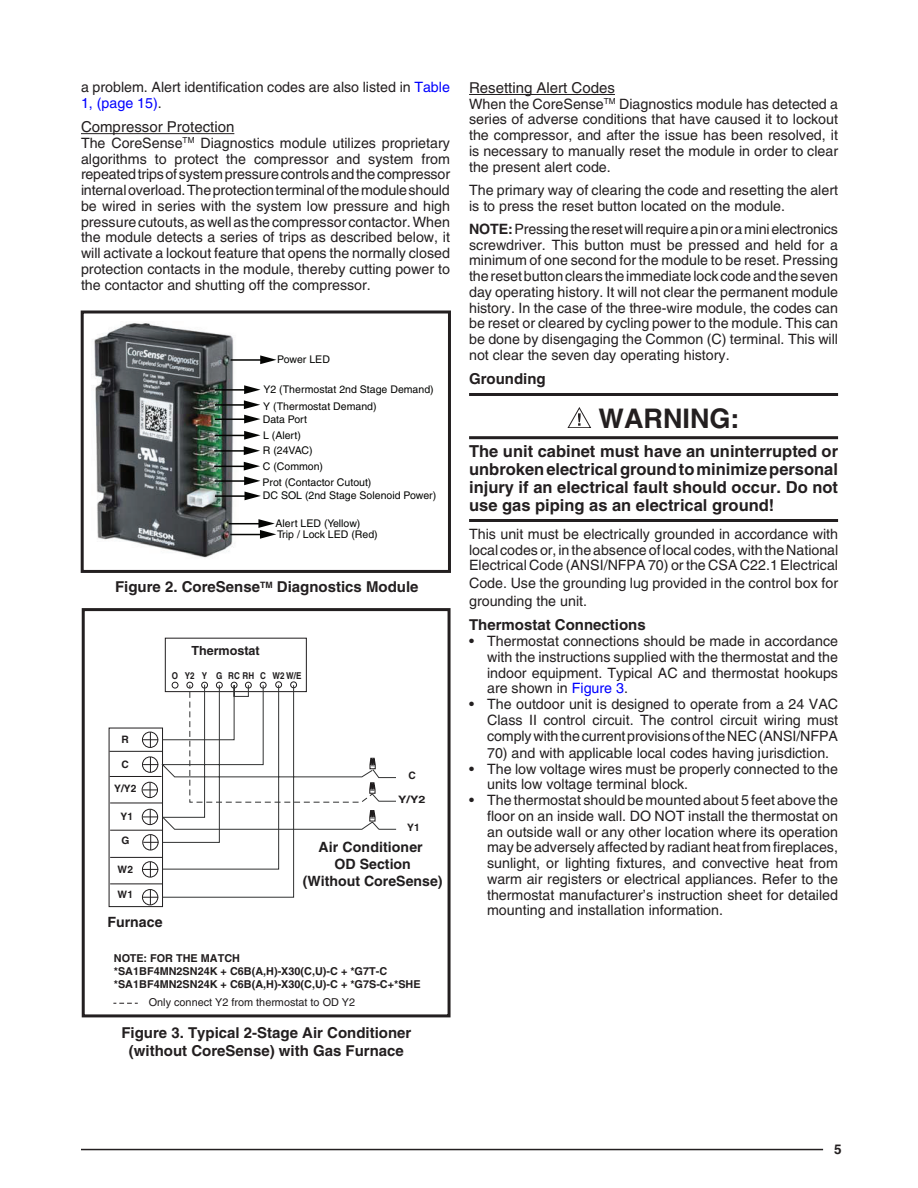
<style>
.page{position:relative;width:918px;height:1188px;background:#fff}
.page>*{position:absolute;margin:0;border:0;box-sizing:border-box;transform-origin:0 0}
.WARNING{font:700 27px "Helvetica";color:#231f20}
.Warning_Para-Bottom_Line{font:700 16.5px/18px "Helvetica";color:#231f20;text-align:justify}
.Heading_-_Level_2__10_pt__BOLD{font:700 15px/18px "Helvetica";color:#231f20;text-align:center}
.Heading_-_Level_3__10_pt{font:15px "Helvetica";color:#231f20}
.Paragraph__9_5_pt{font:14.25px/15.8px "Helvetica";color:#231f20;text-align:justify}
.Bullet__9_5_pt{font:14.25px/15.8px "Helvetica";color:#231f20;text-align:justify}
.t1{font:700 14.1px/17px "Helvetica";color:#201d1e;text-align:center}
.t2{font:700 13.5px "Helvetica";color:#231f20}
.t3{font:700 12.6px "Helvetica";color:#201d1e}
.t4{font:700 10.8px/13px "Helvetica";color:#201c1d}
.t5{font:10.8px "Helvetica";color:#201c1d}
.t6{font:10.5px/15.6px "Helvetica";color:#040503}
.t7{font:700 10.2px "Helvetica";letter-spacing:.005em;color:#201d1e}
.t8{font:700 10.2px "Helvetica";letter-spacing:.005em;color:#201d1e;scale:1.23 1}
.t9{font:700 9.45px "Helvetica";color:#201d1e;scale:.86 1}
.s1{color:#00f}
.s2{font-weight:700}
</style>
<div class="page">
<hr style="left:81px;top:1149px;width:742px;height:1px;background:#231f20">
<div style="left:81px;top:310px;width:370px;height:263px;border:3px solid #231f20"></div>
<img style="left:94px;top:323px;width:144px;height:235px">
<hr style="left:215px;top:389px;width:32px;height:2px;background:#040503">
<svg style="left:244px;top:385px;width:16px;height:9px"></svg>
<hr style="left:215px;top:404px;width:32px;height:2px;background:#040503">
<svg style="left:244px;top:400px;width:16px;height:9px"></svg>
<hr style="left:215px;top:418px;width:32px;height:2px;background:#040503">
<svg style="left:244px;top:415px;width:16px;height:8px"></svg>
<hr style="left:215px;top:435px;width:32px;height:1px;background:#040503">
<svg style="left:244px;top:431px;width:16px;height:9px"></svg>
<hr style="left:214px;top:450px;width:33px;height:2px;background:#040503">
<svg style="left:244px;top:446px;width:16px;height:9px"></svg>
<hr style="left:214px;top:466px;width:33px;height:1px;background:#040503">
<hr style="left:215px;top:480px;width:32px;height:2px;background:#040503">
<svg style="left:244px;top:462px;width:16px;height:23px"></svg>
<hr style="left:215px;top:495px;width:33px;height:2px;background:#040503">
<svg style="left:245px;top:492px;width:16px;height:8px"></svg>
<hr style="left:231px;top:359px;width:32px;height:2px;background:#040503">
<svg style="left:260px;top:355px;width:17px;height:9px"></svg>
<hr style="left:229px;top:523px;width:32px;height:1px;background:#040503">
<hr style="left:230px;top:534px;width:33px;height:1px;background:#040503">
<svg style="left:258px;top:519px;width:18px;height:20px"></svg>
<hr style="left:469px;top:94px;width:146px;height:1px;background:#231f20">
<hr style="left:469px;top:393px;width:369px;height:3px;background:#231f20">
<hr style="left:469px;top:436px;width:369px;height:3px;background:#231f20">
<hr style="left:469px;top:519px;width:369px;height:3px;background:#231f20">
<svg style="left:568px;top:407px;width:23px;height:21px"></svg>
<div style="left:142px;top:732px;width:16px;height:16px;border:1px solid #201d1e;border-radius:50%"></div>
<hr style="left:110px;top:776px;width:52px;height:1px;background:#201d1e">
<hr style="left:110px;top:803px;width:52px;height:1px;background:#201d1e">
<hr style="left:110px;top:830px;width:52px;height:1px;background:#201d1e">
<hr style="left:110px;top:857px;width:52px;height:1px;background:#201d1e">
<hr style="left:110px;top:884px;width:52px;height:1px;background:#201d1e">
<div style="left:142px;top:757px;width:16px;height:16px;border:1px solid #201d1e;border-radius:50%"></div>
<div style="left:142px;top:782px;width:16px;height:16px;border:1px solid #201d1e;border-radius:50%"></div>
<div style="left:142px;top:809px;width:16px;height:16px;border:1px solid #201d1e;border-radius:50%"></div>
<div style="left:142px;top:834px;width:16px;height:16px;border:1px solid #201d1e;border-radius:50%"></div>
<div style="left:142px;top:861px;width:16px;height:16px;border:1px solid #201d1e;border-radius:50%"></div>
<svg style="left:143px;top:862px;width:15px;height:15px"></svg>
<div style="left:142px;top:889px;width:16px;height:16px;border:1px solid #201d1e;border-radius:50%"></div>
<svg style="left:143px;top:890px;width:15px;height:15px"></svg>
<div style="left:165px;top:638px;width:142px;height:54px;border:1px solid #201d1e"></div>
<div style="left:275px;top:681px;width:7px;height:7px;border:1px solid #201d1e;border-radius:50%"></div>
<hr style="left:110px;top:751px;width:52px;height:1px;background:#201d1e">
<svg style="left:113px;top:1003px;width:25px;height:1px"></svg>
<svg style="left:161px;top:850px;width:134px;height:48px"></svg>
<svg style="left:143px;top:682px;width:254px;height:168px"></svg>
<div style="left:82px;top:608px;width:369px;height:409px;border:3px solid #231f20"></div>
<hr style="left:81px;top:133px;width:153px;height:1px;background:#231f20">
<p class="Paragraph__9_5_pt" style="left:81px;top:79px;width:370px">a problem. Alert identification codes are also listed in <span class="s1">Table<br>1, (page 15)</span>.</p>
<p class="Heading_-_Level_3__10_pt" style="left:81px;top:118px;width:155px">Compressor Protection</p>
<p class="Paragraph__9_5_pt" style="left:81px;top:135px;width:371px">The CoreSense<sup>TM</sup> Diagnostics module utilizes proprietary algorithms to protect the compressor and system from repeated trips of system pressure controls and the compressor internal overload. The protection terminal of the module should be wired in series with the system low pressure and high pressure cutouts, as well as the compressor contactor. When the module detects a series of trips as described below, it will activate a lockout feature that opens the normally closed protection contacts in the module, thereby cutting power to the contactor and shutting off the compressor.</p>
<p class="t6" style="left:277px;top:352px;width:54px">Power LED</p>
<p class="t6" style="left:263px;top:381px;width:172px;line-height:16.8px">Y2 (Thermostat 2nd Stage Demand)<br>Y (Thermostat Demand)</p>
<p class="t6" style="left:263px;top:411px;width:51px">Data Port<br>L (Alert)<br>R (24VAC)</p>
<p class="t6" style="left:262px;top:476px;width:175px;line-height:12.5px">Prot (Contactor Cutout)<br>DC SOL (2nd Stage Solenoid Power)</p>
<p class="t6" style="left:263px;top:459px;width:62px">C (Common)</p>
<p class="t6" style="left:276px;top:518px;width:104px;line-height:10.8px">Alert LED (Yellow)<br>Trip / Lock LED (Red)</p>
<p class="Heading_-_Level_2__10_pt__BOLD" style="left:115px;top:578px;width:305px">Figure 2. CoreSense<sup>TM</sup> Diagnostics Module</p>
<p class="t3" style="left:191px;top:642px;width:70px">Thermostat</p>
<p class="t9" style="left:172px;top:670px;width:152px">O Y2 Y G RCRH C W2W/E</p>
<p class="t7" style="left:122px;top:733px;width:9px">R</p>
<p class="t7" style="left:122px;top:759px;width:9px">C</p>
<p class="t7" style="left:114px;top:782px;width:24px">Y/Y2</p>
<p class="t7" style="left:120px;top:810px;width:14px">Y1</p>
<p class="t7" style="left:121px;top:835px;width:9px">G</p>
<p class="t7" style="left:118px;top:863px;width:17px">W2</p>
<p class="t7" style="left:118px;top:889px;width:17px">W1</p>
<p class="t1" style="left:107px;top:914px;width:57px">Furnace</p>
<p class="t7" style="left:408px;top:769px;width:9px">C</p>
<p class="t8" style="left:398px;top:794px;width:24px">Y/Y2</p>
<p class="t7" style="left:407px;top:821px;width:14px">Y1</p>
<p class="t1" style="left:303px;top:839px;width:141px">Air Conditioner<br>OD Section<br>(Without CoreSense)</p>
<p class="t4" style="left:114px;top:951px;width:308px">NOTE: FOR THE MATCH<br>*SA1BF4MN2SN24K + C6B(A,H)-X30(C,U)-C + *G7T-C *SA1BF4MN2SN24K + C6B(A,H)-X30(C,U)-C + *G7S-C+*SHE</p>
<p class="t5" style="left:149px;top:996px;width:208px">Only connect Y2 from thermostat to OD Y2</p>
<p class="Heading_-_Level_2__10_pt__BOLD" style="left:121px;top:1024px;width:292px">Figure 3. Typical 2-Stage Air Conditioner (without CoreSense) with Gas Furnace</p>
<p class="Heading_-_Level_3__10_pt" style="left:469px;top:79px;width:147px">Resetting Alert Codes</p>
<p class="Paragraph__9_5_pt" style="left:469px;top:96px;width:371px">When the CoreSense<sup>TM</sup> Diagnostics module has detected a series of adverse conditions that have caused it to lockout the compressor, and after the issue has been resolved, it is necessary to manually reset the module in order to clear the present alert code.</p>
<p class="Paragraph__9_5_pt" style="left:469px;top:182px;width:371px">The primary way of clearing the code and resetting the alert is to press the reset button located on the module.</p>
<p class="Paragraph__9_5_pt" style="left:469px;top:221px;width:371px"><span class="s2">NOTE:</span> Pressing the reset will require a pin or a mini electronics screwdriver. This button must be pressed and held for a minimum of one second for the module to be reset. Pressing the reset button clears the immediate lock code and the seven day operating history. It will not clear the permanent module history. In the case of the three-wire module, the codes can be reset or cleared by cycling power to the module. This can be done by disengaging the Common (C) terminal. This will not clear the seven day operating history.</p>
<p class="Heading_-_Level_2__10_pt__BOLD" style="left:469px;top:369px;width:78px">Grounding</p>
<p class="WARNING" style="left:599px;top:402px;width:142px">WARNING:</p>
<p class="Warning_Para-Bottom_Line" style="left:469px;top:442px;width:371px">The unit cabinet must have an uninterrupted or unbroken electrical ground to minimize personal injury if an electrical fault should occur. Do not use gas piping as an electrical ground!</p>
<p class="Paragraph__9_5_pt" style="left:469px;top:526px;width:371px">This unit must be electrically grounded in accordance with local codes or, in the absence of local codes, with the National Electrical Code (ANSI/NFPA 70) or the CSA C22.1 Electrical</p>
<p class="Paragraph__9_5_pt" style="left:469px;top:574px;width:370px;line-height:18px">Code. Use the grounding lug provided in the control box for grounding the unit.</p>
<p class="Heading_-_Level_2__10_pt__BOLD" style="left:469px;top:616px;width:178px">Thermostat Connections</p>
<p class="Bullet__9_5_pt" style="left:487px;top:633px;width:353px;text-indent:-18px">• Thermostat connections should be made in accordance with the instructions supplied with the thermostat and the indoor equipment. Typical AC and thermostat hookups are shown in <span class="s1">Figure 3</span>.</p>
<p class="Bullet__9_5_pt" style="left:487px;top:696px;width:353px;text-indent:-18px">• The outdoor unit is designed to operate from a 24 VAC Class II control circuit. The control circuit wiring must comply with the current provisions of the NEC (ANSI/NFPA</p>
<p class="Bullet__9_5_pt" style="left:487px;top:745px;width:344px">70) and with applicable local codes having jurisdiction.</p>
<p class="Bullet__9_5_pt" style="left:487px;top:761px;width:353px;text-indent:-18px">• The low voltage wires must be properly connected to the units low voltage terminal block.</p>
<p class="Bullet__9_5_pt" style="left:487px;top:792px;width:353px;text-indent:-18px">• The thermostat should be mounted about 5 feet above the floor on an inside wall. DO NOT install the thermostat on an outside wall or any other location where its operation may be adversely affected by radiant heat from fireplaces, sunlight, or lighting fixtures, and convective heat from warm air registers or electrical appliances. Refer to the thermostat manufacturer’s instruction sheet for detailed mounting and installation information.</p>
<p class="t2" style="left:834px;top:1142px;width:9px">5</p>
</div>
